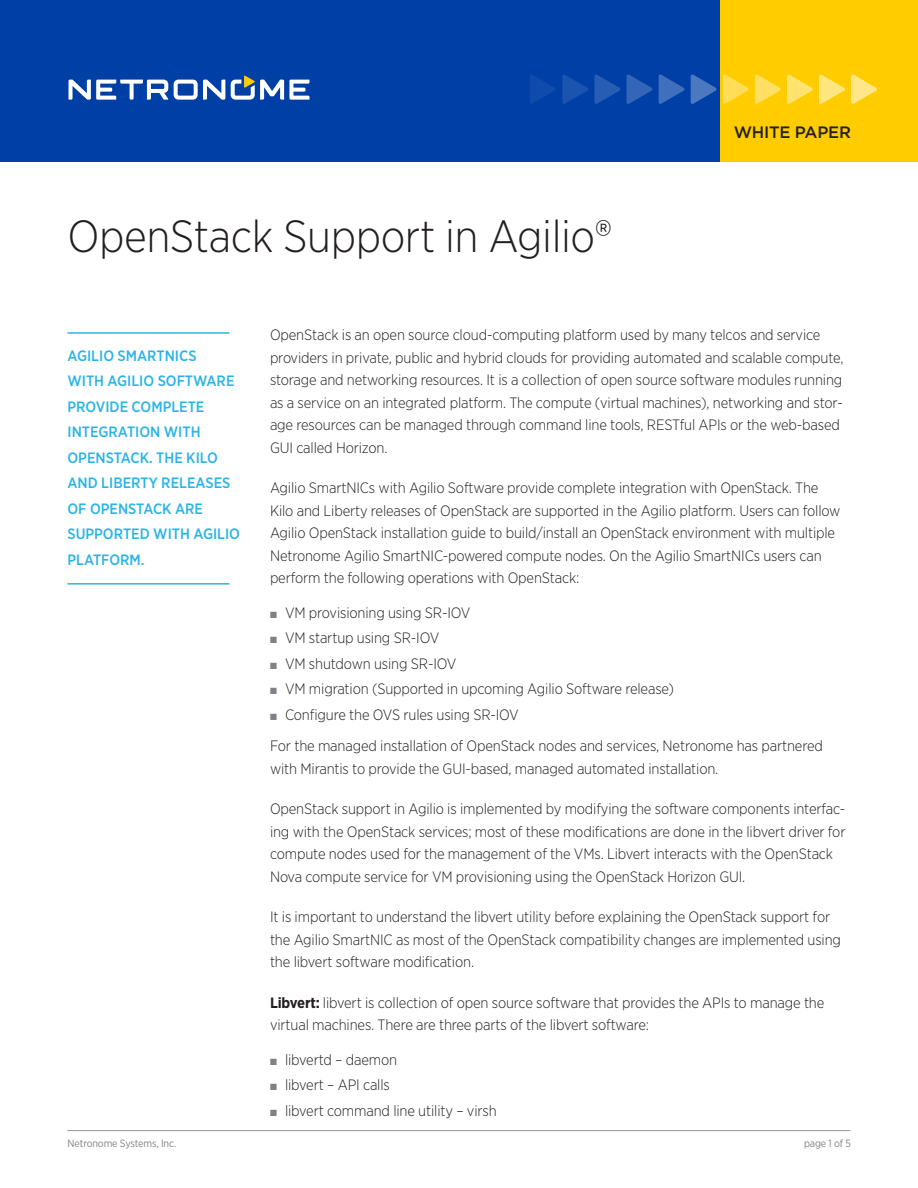
<style>
.page{position:relative;width:918px;height:1188px;background:#fff}
.page>*{position:absolute;margin:0;border:0;box-sizing:border-box;transform-origin:0 0}
._00_Title{font:300 45px "Gotham Narrow";letter-spacing:-.01em;color:#231f20}
.t1{font:500 16.5px "Gotham";letter-spacing:-.015em;color:#231f20}
._01_Heading_1{font:300 15px/22.5px "Gotham Narrow";letter-spacing:-.01em;color:#231f20}
._02_Sidebar_Callout{font:500 15px/25.5px "Gotham Narrow";color:#2ab4e6}
._00_Page_No{font:10.5px "Gotham Narrow";letter-spacing:-.01em;color:#808285}
.s1{color:#808285}
.s2{font-weight:700}
</style>
<div class="page">
<div style="left:719px;top:0;width:199px;height:162px;background:#fc0"></div>
<div style="left:0;top:0;width:719px;height:162px;background:#0040a6"></div>
<svg style="left:851px;top:75px;width:26px;height:29px"></svg>
<svg style="left:819px;top:75px;width:26px;height:29px"></svg>
<svg style="left:787px;top:75px;width:26px;height:29px"></svg>
<svg style="left:755px;top:75px;width:26px;height:29px"></svg>
<svg style="left:723px;top:75px;width:26px;height:29px"></svg>
<svg style="left:691px;top:75px;width:26px;height:29px"></svg>
<svg style="left:659px;top:75px;width:25px;height:29px"></svg>
<svg style="left:627px;top:75px;width:25px;height:29px"></svg>
<svg style="left:594px;top:75px;width:26px;height:29px"></svg>
<svg style="left:562px;top:75px;width:26px;height:29px"></svg>
<svg style="left:530px;top:75px;width:25px;height:29px"></svg>
<hr style="left:68px;top:1130px;width:782px;height:1px;background:#939598">
<svg style="left:69px;top:80px;width:99px;height:20px"></svg>
<svg style="left:174px;top:80px;width:51px;height:20px"></svg>
<svg style="left:231px;top:76px;width:78px;height:24px"></svg>
<hr style="left:68px;top:332px;width:162px;height:2px;background:#2ab4e6">
<hr style="left:68px;top:583px;width:162px;height:2px;background:#2ab4e6">
<p class="_00_Title" style="left:68px;top:209px;width:546px">OpenStack Support in Agilio®</p>
<p class="t1" style="left:734px;top:122px;width:119px">WHITE PAPER</p>
<p class="_02_Sidebar_Callout" style="left:68px;top:342px;width:174px">AGILIO SMARTNICS<br>WITH AGILIO SOFTWARE<br>PROVIDE COMPLETE<br>INTEGRATION WITH<br>OPENSTACK. THE KILO<br>AND LIBERTY RELEASES<br>OF OPENSTACK ARE<br>SUPPORTED WITH AGILIO<br>PLATFORM.</p>
<p class="_01_Heading_1" style="left:270px;top:323px;width:575px">OpenStack is an open source cloud-computing platform used by many telcos and service providers in private, public and hybrid clouds for providing automated and scalable compute, storage and networking resources. It is a collection of open source software modules running as a service on an integrated platform. The compute (virtual machines), networking and stor&shy;age resources can be managed through command line tools, RESTful APIs or the web-based GUI called Horizon.</p>
<p class="_01_Heading_1" style="left:270px;top:476px;width:572px">Agilio SmartNICs with Agilio Software provide complete integration with OpenStack. The Kilo and Liberty releases of OpenStack are supported in the Agilio platform. Users can follow Agilio OpenStack installation guide to build/install an OpenStack environment with multiple Netronome Agilio SmartNIC-powered compute nodes. On the Agilio SmartNICs users can perform the following operations with OpenStack:</p>
<p class="_01_Heading_1" style="left:270px;top:601px;width:202px"><span class="s1">■</span> VM provisioning using SR-IOV</p>
<p class="_01_Heading_1" style="left:270px;top:626px;width:171px"><span class="s1">■</span> VM startup using SR-IOV</p>
<p class="_01_Heading_1" style="left:270px;top:652px;width:188px"><span class="s1">■</span> VM shutdown using SR-IOV</p>
<p class="_01_Heading_1" style="left:270px;top:677px;width:406px"><span class="s1">■</span> VM migration (Supported in upcoming Agilio Software release)</p>
<p class="_01_Heading_1" style="left:270px;top:703px;width:250px"><span class="s1">■</span> Configure the OVS rules using SR-IOV</p>
<p class="_01_Heading_1" style="left:270px;top:734px;width:555px">For the managed installation of OpenStack nodes and services, Netronome has partnered with Mirantis to provide the GUI-based, managed automated installation.</p>
<p class="_01_Heading_1" style="left:270px;top:797px;width:577px">OpenStack support in Agilio is implemented by modifying the software components interfac&shy;ing with the OpenStack services; most of these modifications are done in the libvert driver for compute nodes used for the management of the VMs. Libvert interacts with the OpenStack Nova compute service for VM provisioning using the OpenStack Horizon GUI.</p>
<p class="_01_Heading_1" style="left:270px;top:905px;width:573px">It is important to understand the libvert utility before explaining the OpenStack support for the Agilio SmartNIC as most of the OpenStack compatibility changes are implemented using the libvert software modification.</p>
<p class="_01_Heading_1" style="left:270px;top:991px;width:556px"><span class="s2">Libvert:</span> libvert is collection of open source software that provides the APIs to manage the virtual machines. There are three parts of the libvert software:</p>
<p class="_01_Heading_1" style="left:270px;top:1048px;width:129px"><span class="s1">■</span> libvertd – daemon</p>
<p class="_01_Heading_1" style="left:270px;top:1073px;width:121px"><span class="s1">■</span> libvert – API calls</p>
<p class="_01_Heading_1" style="left:270px;top:1099px;width:228px"><span class="s1">■</span> libvert command line utility – virsh</p>
<p class="_00_Page_No" style="left:68px;top:1137px;width:110px">Netronome Systems, Inc.</p>
<p class="_00_Page_No" style="left:804px;top:1137px;width:49px">page 1 of 5</p>
</div>
